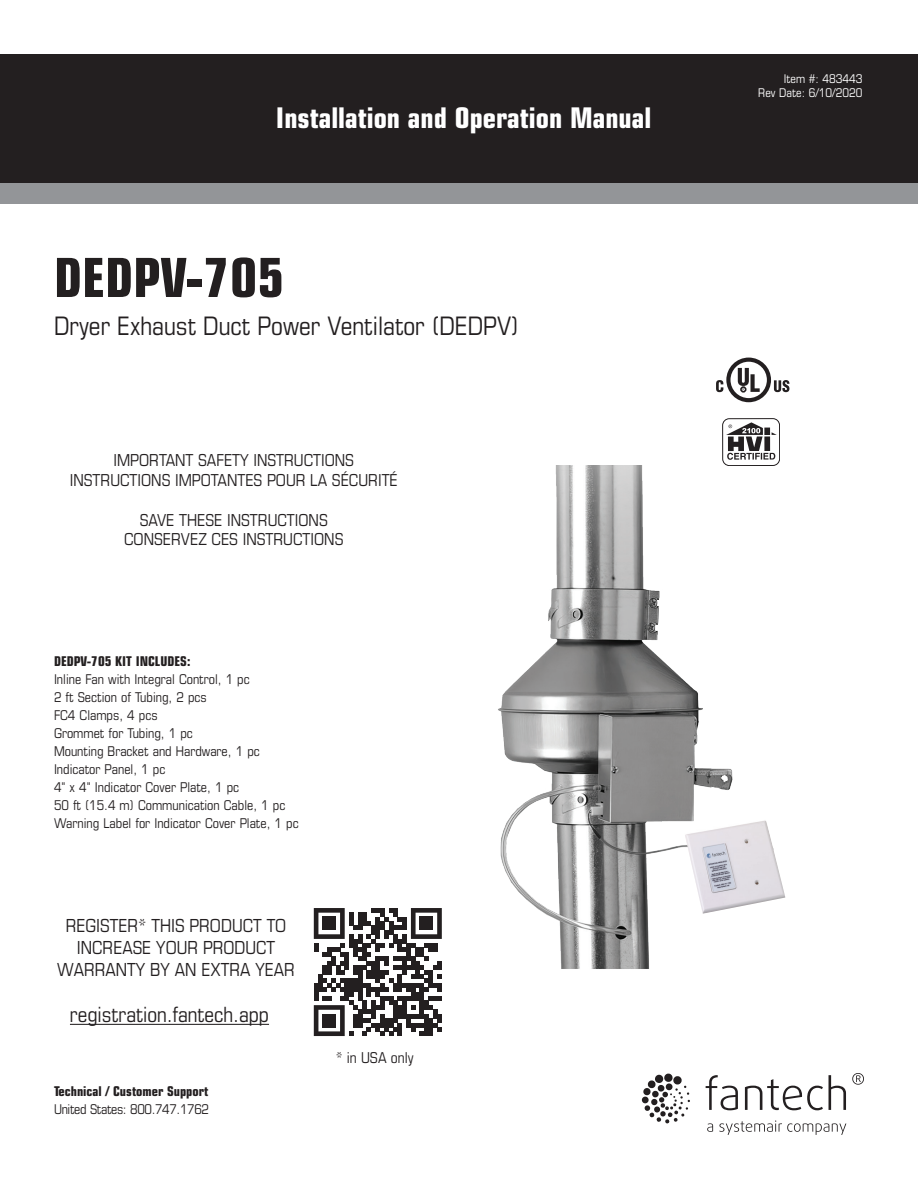
<style>
.page{position:relative;width:918px;height:1188px;background:#fff}
.page>*{position:absolute;margin:0;border:0;box-sizing:border-box;transform-origin:0 0}
.t1{font:700 condensed 54px "Eurostile LT Std";color:#231f20}
.t2{font:700 condensed 28.5px "Eurostile LT Std";color:#fff}
.t3{font:condensed 25.5px "Eurostile LT Std";color:#231f20}
.t4{font:condensed 21px "Eurostile LT Std";color:#231f20}
.t5{font:condensed 18px/21.6px "Eurostile LT Std";color:#231f20;text-align:center}
.t6{font:condensed 16.5px "Eurostile LT Std";color:#231f20}
.t7{font:condensed 15px "Eurostile LT Std";color:#231f20}
.t8{font:condensed 13.5px "Eurostile LT Std";color:#231f20}
.t9{font:700 condensed 13.5px "Eurostile LT Std";color:#231f20}
.t10{font:condensed 13.5px "Eurostile LT Std";letter-spacing:-.025em;color:#231f20}
.t11{font:condensed 12px "Eurostile LT Std";color:#fff}
</style>
<div class="page">
<div style="left:0;top:54px;width:918px;height:130px;background:#231f20"></div>
<div style="left:0;top:184px;width:918px;height:20px;background:#939598"></div>
<div style="left:722px;top:418px;width:58px;height:48px;background:#fff;border:1px solid #231f20;border-radius:7px"></div>
<svg style="left:726px;top:422px;width:51px;height:38px"></svg>
<svg style="left:642px;top:1073px;width:48px;height:51px"></svg>
<svg style="left:707px;top:1123px;width:6px;height:9px"></svg>
<svg style="left:719px;top:1121px;width:127px;height:14px"></svg>
<svg style="left:706px;top:1075px;width:32px;height:35px"></svg>
<svg style="left:745px;top:1079px;width:78px;height:31px"></svg>
<svg style="left:829px;top:1075px;width:17px;height:35px"></svg>
<svg style="left:852px;top:1073px;width:12px;height:12px"></svg>
<hr style="left:70px;top:1024px;width:199px;height:1px;background:#231f20">
<svg style="left:314px;top:908px;width:128px;height:128px"></svg>
<div style="left:323px;top:917px;width:13px;height:13px;background:#231f20"></div>
<div style="left:420px;top:917px;width:13px;height:13px;background:#231f20"></div>
<div style="left:323px;top:1014px;width:13px;height:13px;background:#231f20"></div>
<svg style="left:716px;top:358px;width:73px;height:44px"></svg>
<img style="left:498px;top:466px;width:235px;height:503px">
<img style="left:684px;top:820px;width:101px;height:94px">
<p class="t2" style="left:276px;top:100px;width:377px">Installation and Operation Manual</p>
<p class="t1" style="left:54px;top:245px;width:232px">DEDPV-705</p>
<p class="t3" style="left:54px;top:310px;width:466px">Dryer Exhaust Duct Power Ventilator (DEDPV)</p>
<p class="t6" style="left:113px;top:450px;width:242px">IMPORTANT SAFETY INSTRUCTIONS</p>
<p class="t6" style="left:70px;top:470px;width:330px">INSTRUCTIONS IMPOTANTES POUR LA SÉCURITÉ</p>
<p class="t6" style="left:140px;top:510px;width:190px">SAVE THESE INSTRUCTIONS</p>
<p class="t6" style="left:124px;top:530px;width:221px">CONSERVEZ CES INSTRUCTIONS</p>
<p class="t9" style="left:54px;top:653px;width:138px">DEDPV-705 KIT INCLUDES:</p>
<p class="t8" style="left:54px;top:671px;width:197px">Inline Fan with Integral Control, 1 pc</p>
<p class="t8" style="left:54px;top:689px;width:154px">2 ft Section of Tubing, 2 pcs</p>
<p class="t8" style="left:54px;top:707px;width:105px">FC4 Clamps, 4 pcs</p>
<p class="t8" style="left:54px;top:725px;width:140px">Grommet for Tubing, 1 pc</p>
<p class="t8" style="left:54px;top:743px;width:207px">Mounting Bracket and Hardware, 1 pc</p>
<p class="t8" style="left:54px;top:761px;width:113px">Indicator Panel, 1 pc</p>
<p class="t8" style="left:54px;top:779px;width:187px">4" x 4" Indicator Cover Plate, 1 pc</p>
<p class="t8" style="left:54px;top:797px;width:233px">50 ft (15.4 m) Communication Cable, 1 pc</p>
<p class="t8" style="left:54px;top:815px;width:246px">Warning Label for Indicator Cover Plate, 1 pc</p>
<p class="t5" style="left:57px;top:915px;width:239px">REGISTER* THIS PRODUCT TO<br>INCREASE YOUR PRODUCT<br>WARRANTY BY AN EXTRA YEAR</p>
<p class="t4" style="left:70px;top:1002px;width:201px">registration.fantech.app</p>
<p class="t9" style="left:54px;top:1083px;width:156px">Technical / Customer Support</p>
<p class="t10" style="left:54px;top:1102px;width:157px">United States: 800.747.1762</p>
<p class="t7" style="left:336px;top:1049px;width:79px">* in USA only</p>
<p class="t11" style="left:784px;top:71px;width:80px">Item #: 483443</p>
<p class="t11" style="left:758px;top:86px;width:106px">Rev Date: 6/10/2020</p>
</div>
